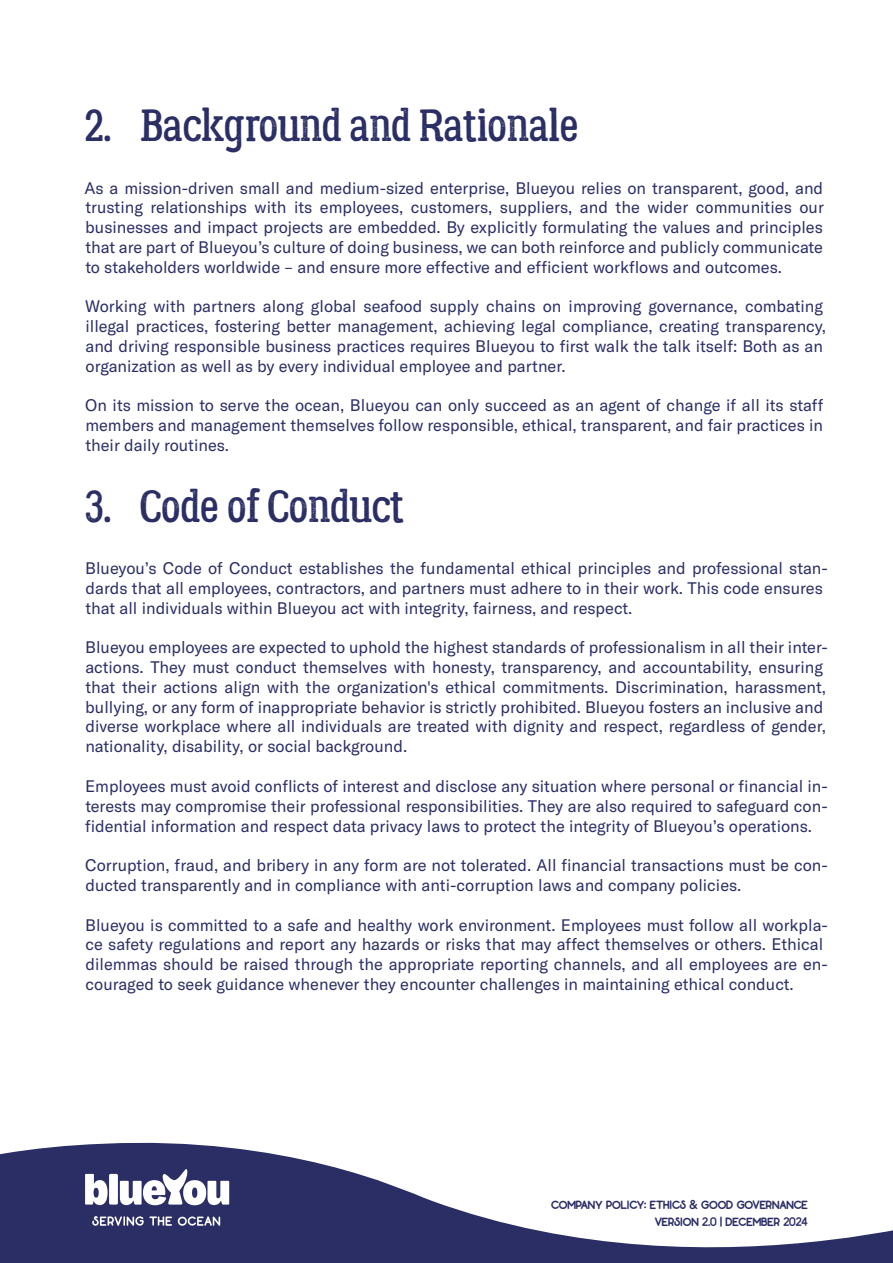
<style>
.page{position:relative;width:893px;height:1263px;background:#fff}
.page>*{position:absolute;margin:0;border:0;box-sizing:border-box;transform-origin:0 0}
.t1{font:45px "Lumberjack Rough";letter-spacing:-.025em;color:#2b2e65}
.t2{font:16.5px/19.8px "GT America";color:#2b2e65}
.t3{font:12px/16.5px "Restless Youth Sans";letter-spacing:-.01em;color:#2b2e65;text-align:right}
</style>
<div class="page">
<svg style="left:0;top:1142px;width:893px;height:121px;fill:#2b2e65"></svg>
<svg style="left:85px;top:1174px;width:23px;height:31px"></svg>
<div style="left:109px;top:1174px;width:9px;height:30px;background:#fff;border-radius:2px"></div>
<svg style="left:120px;top:1169px;width:109px;height:36px"></svg>
<svg style="left:92px;top:1216px;width:80px;height:10px"></svg>
<svg style="left:178px;top:1216px;width:42px;height:10px"></svg>
<h1 class="t1" style="left:84px;top:98px;width:496px">2. Background and Rationale</h1>
<p class="t2" style="left:84px;top:178px;width:741px;text-align:justify">As a mission-driven small and medium-sized enterprise, Blueyou relies on transparent, good, and trusting relationships with its employees, customers, suppliers, and the wider communities our businesses and impact projects are embedded. By explicitly formulating the values and principles that are part of Blueyou’s culture of doing business, we can both reinforce and publicly communicate to stakeholders worldwide – and ensure more effective and efficient workflows and outcomes.</p>
<p class="t2" style="left:85px;top:297px;width:742px">Working with partners along global seafood supply chains on improving governance, combating illegal practices, fostering better management, achieving legal compliance, creating transparency, and driving responsible business practices requires Blueyou to first walk the talk itself: Both as an organization as well as by every individual employee and partner.</p>
<p class="t2" style="left:85px;top:396px;width:740px;text-align:justify">On its mission to serve the ocean, Blueyou can only succeed as an agent of change if all its staff members and management themselves follow responsible, ethical, transparent, and fair practices in their daily routines.</p>
<h1 class="t1" style="left:85px;top:478px;width:321px">3. Code of Conduct</h1>
<p class="t2" style="left:85px;top:558px;width:744px">Blueyou’s Code of Conduct establishes the fundamental ethical principles and professional stan&shy;dards that all employees, contractors, and partners must adhere to in their work. This code ensures that all individuals within Blueyou act with integrity, fairness, and respect.</p>
<p class="t2" style="left:85px;top:637px;width:744px">Blueyou employees are expected to uphold the highest standards of professionalism in all their inter&shy;actions. They must conduct themselves with honesty, transparency, and accountability, ensuring that their actions align with the organization's ethical commitments. Discrimination, harassment, bullying, or any form of inappropriate behavior is strictly prohibited. Blueyou fosters an inclusive and diverse workplace where all individuals are treated with dignity and respect, regardless of gender, nationality, disability, or social background.</p>
<p class="t2" style="left:85px;top:776px;width:744px;text-align:justify">Employees must avoid conflicts of interest and disclose any situation where personal or financial in&shy;terests may compromise their professional responsibilities. They are also required to safeguard con&shy;fidential information and respect data privacy laws to protect the integrity of Blueyou’s operations.</p>
<p class="t2" style="left:85px;top:855px;width:744px">Corruption, fraud, and bribery in any form are not tolerated. All financial transactions must be con&shy;ducted transparently and in compliance with anti-corruption laws and company policies.</p>
<p class="t2" style="left:85px;top:915px;width:744px">Blueyou is committed to a safe and healthy work environment. Employees must follow all workpla&shy;ce safety regulations and report any hazards or risks that may affect themselves or others. Ethical dilemmas should be raised through the appropriate reporting channels, and all employees are en&shy;couraged to seek guidance whenever they encounter challenges in maintaining ethical conduct.</p>
<p class="t3" style="left:551px;top:1196px;width:258px">COMPANY POLICY: ETHICS &amp; GOOD GOVERNANCE<br>VERSION 2.0 | DECEMBER 2024</p>
</div>
